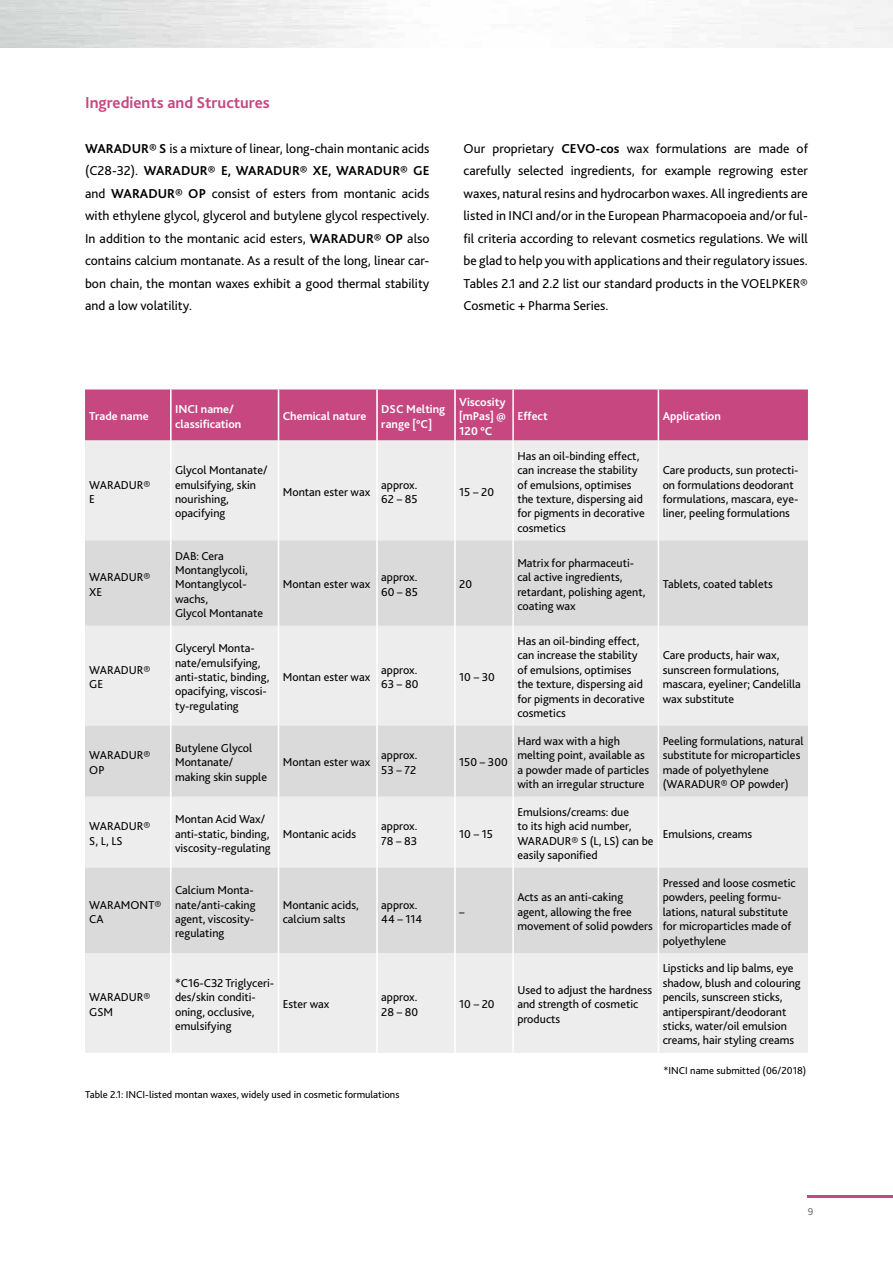
<style>
.page{position:relative;width:893px;height:1263px;background:#fff}
.page>*{position:absolute;margin:0;border:0;box-sizing:border-box;transform-origin:0 0}
.t1{font:700 16.5px "Bliss 2";color:#c74781}
.t2{font:13.5px/22.5px "Bliss 2";color:#000;text-align:justify}
.t3{font:12px/14.4px "Bliss 2";color:#000}
.t4{font:700 12px/14.4px "Bliss 2";color:#fff}
.t5{font:10.5px "Bliss 2";color:#000}
.t6{font:10.5px "Bliss 2";color:#706f6f}
.s1{font-weight:700}
</style>
<div class="page">
<hr style="left:808px;top:1195px;width:85px;height:2px;background:#c74781">
<div style="left:85px;top:389px;width:723px;height:51px;background:#c74781"></div>
<div style="left:85px;top:440px;width:723px;height:613px;background:#ededed"></div>
<svg style="left:85px;top:540px;width:723px;height:413px;background:#e1e1e1"></svg>
<hr style="left:170px;top:389px;width:2px;height:51px;background:#fff">
<hr style="left:278px;top:389px;width:1px;height:51px;background:#fff">
<hr style="left:376px;top:389px;width:2px;height:51px;background:#fff">
<hr style="left:454px;top:389px;width:2px;height:51px;background:#fff">
<hr style="left:170px;top:440px;width:2px;height:100px;background:#fff">
<hr style="left:278px;top:440px;width:1px;height:100px;background:#fff">
<hr style="left:376px;top:440px;width:2px;height:100px;background:#fff">
<hr style="left:454px;top:440px;width:2px;height:100px;background:#fff">
<hr style="left:170px;top:540px;width:2px;height:86px;background:#fff">
<hr style="left:278px;top:540px;width:1px;height:86px;background:#fff">
<hr style="left:376px;top:540px;width:2px;height:86px;background:#fff">
<hr style="left:454px;top:540px;width:2px;height:86px;background:#fff">
<hr style="left:170px;top:626px;width:2px;height:99px;background:#fff">
<hr style="left:278px;top:626px;width:1px;height:99px;background:#fff">
<hr style="left:376px;top:626px;width:2px;height:99px;background:#fff">
<hr style="left:454px;top:626px;width:2px;height:99px;background:#fff">
<hr style="left:170px;top:725px;width:2px;height:71px;background:#fff">
<hr style="left:278px;top:725px;width:1px;height:71px;background:#fff">
<hr style="left:376px;top:725px;width:2px;height:71px;background:#fff">
<hr style="left:454px;top:725px;width:2px;height:71px;background:#fff">
<hr style="left:170px;top:796px;width:2px;height:72px;background:#fff">
<hr style="left:278px;top:796px;width:1px;height:72px;background:#fff">
<hr style="left:376px;top:796px;width:2px;height:72px;background:#fff">
<hr style="left:454px;top:796px;width:2px;height:72px;background:#fff">
<hr style="left:170px;top:868px;width:2px;height:85px;background:#fff">
<hr style="left:278px;top:868px;width:1px;height:85px;background:#fff">
<hr style="left:376px;top:868px;width:2px;height:85px;background:#fff">
<hr style="left:454px;top:868px;width:2px;height:85px;background:#fff">
<hr style="left:170px;top:953px;width:2px;height:100px;background:#fff">
<hr style="left:278px;top:953px;width:1px;height:100px;background:#fff">
<hr style="left:376px;top:953px;width:2px;height:100px;background:#fff">
<hr style="left:454px;top:953px;width:2px;height:100px;background:#fff">
<hr style="left:658px;top:389px;width:1px;height:51px;background:#fff">
<hr style="left:658px;top:440px;width:1px;height:100px;background:#fff">
<hr style="left:658px;top:540px;width:1px;height:86px;background:#fff">
<hr style="left:658px;top:626px;width:1px;height:99px;background:#fff">
<hr style="left:658px;top:725px;width:1px;height:71px;background:#fff">
<hr style="left:658px;top:796px;width:1px;height:72px;background:#fff">
<hr style="left:658px;top:868px;width:1px;height:85px;background:#fff">
<hr style="left:658px;top:953px;width:1px;height:100px;background:#fff">
<hr style="left:512px;top:389px;width:2px;height:51px;background:#fff">
<hr style="left:512px;top:440px;width:2px;height:100px;background:#fff">
<hr style="left:512px;top:540px;width:2px;height:86px;background:#fff">
<hr style="left:512px;top:626px;width:2px;height:99px;background:#fff">
<hr style="left:512px;top:725px;width:2px;height:71px;background:#fff">
<hr style="left:512px;top:796px;width:2px;height:72px;background:#fff">
<hr style="left:512px;top:868px;width:2px;height:85px;background:#fff">
<hr style="left:512px;top:953px;width:2px;height:100px;background:#fff">
<h1 class="t1" style="left:85px;top:92px;width:186px">Ingredients and Structures</h1>
<p class="t2" style="left:85px;top:136px;width:346px"><span class="s1">WARADUR® S</span> is a mixture of linear, long-chain montanic acids (C28-32). <span class="s1">WARADUR® E, WARADUR® XE, WARADUR® GE </span>and <span class="s1">WARADUR® OP</span> consist of esters from montanic acids with ethylene glycol, glycerol and butylene glycol respectively.<br>In addition to the montanic acid esters, <span class="s1">WARADUR® OP</span> also contains calcium montanate. As a result of the long, linear car&shy;bon chain, the montan waxes exhibit a good thermal stability and a low volatility.</p>
<p class="t2" style="left:463px;top:136px;width:346px">Our proprietary <span class="s1">CEVO-cos</span> wax formulations are made of carefully selected ingredients, for example regrowing ester waxes, natural resins and hydrocarbon waxes. All ingredients are listed in INCI and/or in the European Pharmacopoeia and/or ful&shy;fil criteria according to relevant cosmetics regulations. We will be glad to help you with applications and their regulatory issues.<br>Tables 2.1 and 2.2 list our standard products in the VOELPKER® Cosmetic + Pharma Series.</p>
<p class="t4" style="left:89px;top:409px;width:61px">Trade name</p>
<p class="t4" style="left:175px;top:402px;width:68px">INCI name/ classification</p>
<p class="t4" style="left:283px;top:409px;width:85px">Chemical nature</p>
<p class="t4" style="left:381px;top:402px;width:66px">DSC Melting range [°C]</p>
<p class="t4" style="left:459px;top:394px;width:48px;text-align:justify">Viscosity [mPas] @ 120 °C</p>
<p class="t3" style="left:89px;top:477px;width:63px">WARADUR®<br>E</p>
<p class="t3" style="left:89px;top:570px;width:63px">WARADUR®<br>XE</p>
<p class="t3" style="left:89px;top:662px;width:63px">WARADUR®<br>GE</p>
<p class="t3" style="left:175px;top:463px;width:94px">Glycol Montanate/ emulsifying, skin nourishing, opacifying</p>
<p class="t3" style="left:175px;top:548px;width:90px">DAB: Cera<br>Montanglycoli,<br>Montanglycol&shy;wachs,<br>Glycol Montanate</p>
<p class="t3" style="left:175px;top:641px;width:96px">Glyceryl Monta&shy;nate/emulsifying, anti-static, binding, opacifying, viscosi&shy;ty-regulating</p>
<p class="t3" style="left:89px;top:748px;width:63px">WARADUR®<br>OP</p>
<p class="t3" style="left:175px;top:740px;width:93px">Butylene Glycol<br>Montanate/ making skin supple</p>
<p class="t3" style="left:89px;top:819px;width:63px">WARADUR®<br>S, L, LS</p>
<p class="t3" style="left:175px;top:811px;width:97px">Montan Acid Wax/ anti-static, binding, viscosity-regulating</p>
<p class="t3" style="left:89px;top:897px;width:74px">WARAMONT®<br>CA</p>
<p class="t3" style="left:175px;top:883px;width:82px">Calcium Monta&shy;nate/anti-caking agent, viscosity&shy;regulating</p>
<p class="t3" style="left:283px;top:484px;width:89px">Montan ester wax</p>
<p class="t3" style="left:381px;top:477px;width:38px">approx.<br>62 – 85</p>
<p class="t3" style="left:459px;top:484px;width:36px">15 – 20</p>
<p class="t3" style="left:283px;top:577px;width:89px">Montan ester wax</p>
<p class="t3" style="left:381px;top:570px;width:38px">approx.<br>60 – 85</p>
<p class="t3" style="left:459px;top:577px;width:14px">20</p>
<p class="t3" style="left:283px;top:669px;width:89px">Montan ester wax</p>
<p class="t3" style="left:381px;top:662px;width:39px">approx.<br>63 – 80</p>
<p class="t3" style="left:459px;top:669px;width:37px">10 – 30</p>
<p class="t3" style="left:283px;top:755px;width:89px">Montan ester wax</p>
<p class="t3" style="left:381px;top:748px;width:38px">approx.<br>53 – 72</p>
<p class="t3" style="left:459px;top:755px;width:50px">150 – 300</p>
<p class="t3" style="left:283px;top:826px;width:75px">Montanic acids</p>
<p class="t3" style="left:381px;top:819px;width:38px">approx.<br>78 – 83</p>
<p class="t3" style="left:459px;top:826px;width:35px">10 – 15</p>
<p class="t3" style="left:283px;top:897px;width:78px">Montanic acids, calcium salts</p>
<p class="t3" style="left:381px;top:897px;width:43px">approx.<br>44 – 114</p>
<p class="t3" style="left:459px;top:904px;width:7px">–</p>
<p class="t3" style="left:89px;top:990px;width:63px">WARADUR®<br>GSM</p>
<p class="t3" style="left:175px;top:975px;width:101px">*C16-C32 Triglyceri&shy;des/skin conditi&shy;oning, occlusive, emulsifying</p>
<p class="t3" style="left:283px;top:997px;width:48px">Ester wax</p>
<p class="t3" style="left:381px;top:990px;width:38px">approx.<br>28 – 80</p>
<p class="t3" style="left:459px;top:997px;width:37px">10 – 20</p>
<p class="t5" style="left:85px;top:1088px;width:316px">Table 2.1: INCI-listed montan waxes, widely used in cosmetic formulations</p>
<p class="t4" style="left:517px;top:409px;width:32px">Effect</p>
<p class="t4" style="left:663px;top:409px;width:60px">Application</p>
<p class="t3" style="left:517px;top:448px;width:129px">Has an oil-binding effect, can increase the stability of emulsions, optimises the texture, dispersing aid for pigments in decorative cosmetics</p>
<p class="t3" style="left:517px;top:555px;width:130px">Matrix for pharmaceuti&shy;cal active ingredients, retardant, polishing agent, coating wax</p>
<p class="t3" style="left:517px;top:633px;width:129px">Has an oil-binding effect, can increase the stability of emulsions, optimises the texture, dispersing aid for pigments in decorative cosmetics</p>
<p class="t3" style="left:663px;top:463px;width:137px">Care products, sun protecti&shy;on formulations deodorant formulations, mascara, eye&shy;liner, peeling formulations</p>
<p class="t3" style="left:663px;top:577px;width:112px">Tablets, coated tablets</p>
<p class="t3" style="left:663px;top:648px;width:140px">Care products, hair wax, sunscreen formulations, mascara, eyeliner; Candelilla wax substitute</p>
<p class="t3" style="left:517px;top:733px;width:133px">Hard wax with a high melting point, available as a powder made of particles with an irregular structure</p>
<p class="t3" style="left:663px;top:733px;width:142px">Peeling formulations, natural substitute for microparticles made of polyethylene (WARADUR® OP powder)</p>
<p class="t3" style="left:517px;top:804px;width:138px">Emulsions/creams: due<br>to its high acid number,<br>WARADUR® S (L, LS) can be easily saponified</p>
<p class="t3" style="left:517px;top:890px;width:137px">Acts as an anti-caking agent, allowing the free movement of solid powders</p>
<p class="t3" style="left:517px;top:982px;width:136px">Used to adjust the hardness and strength of cosmetic products</p>
<p class="t3" style="left:663px;top:826px;width:91px">Emulsions, creams</p>
<p class="t3" style="left:663px;top:875px;width:134px">Pressed and loose cosmetic powders, peeling formu&shy;lations, natural substitute for microparticles made of polyethylene</p>
<p class="t3" style="left:663px;top:961px;width:140px">Lipsticks and lip balms, eye shadow, blush and colouring pencils, sunscreen sticks, antiperspirant/deodorant sticks, water/oil emulsion creams, hair styling creams</p>
<p class="t5" style="left:663px;top:1064px;width:144px">*INCI name submitted (06/2018)</p>
<p class="t6" style="left:808px;top:1205px;width:7px">9</p>
</div>
